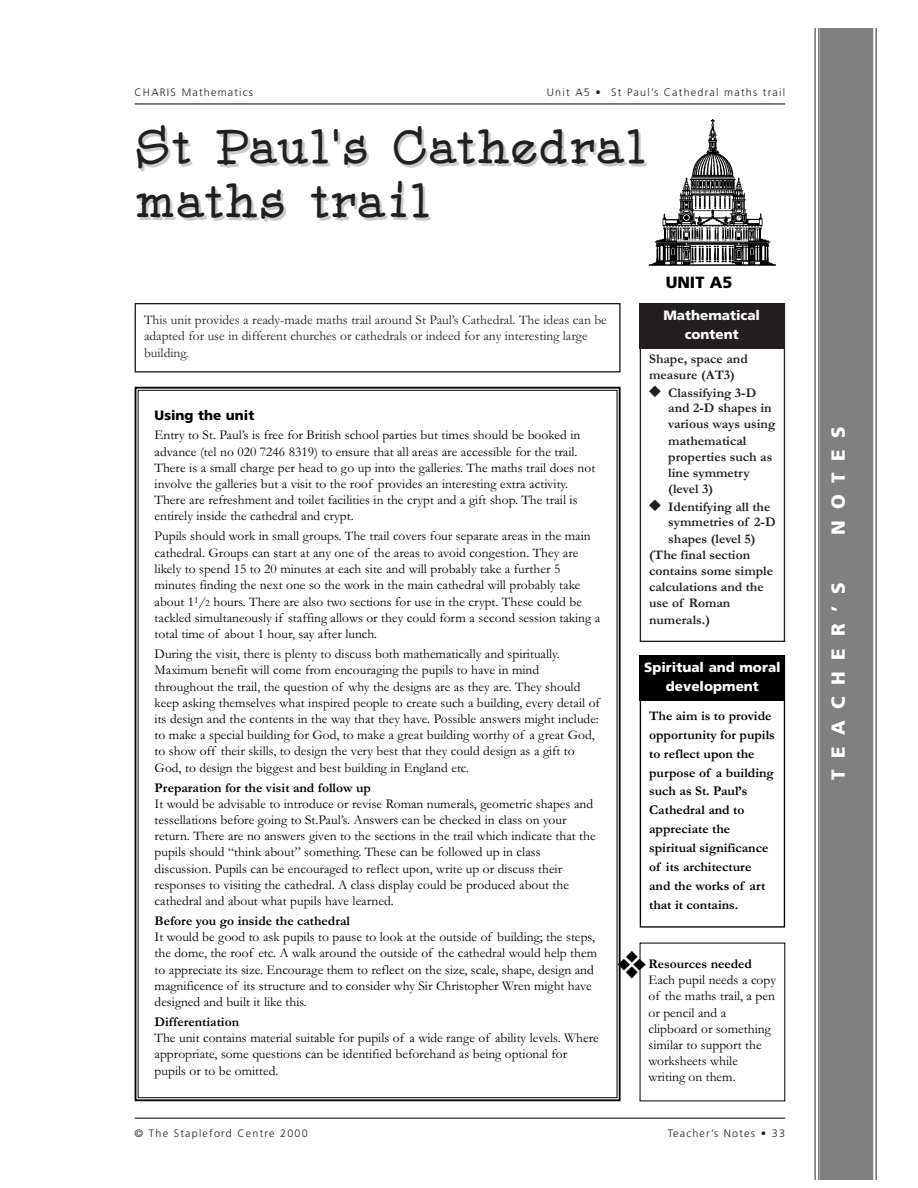
<style>
.page{position:relative;width:918px;height:1188px;background:#fff}
.page>*{position:absolute;margin:0;border:0;box-sizing:border-box;transform-origin:0 0}
.t1{font:48.6px/54px "Gallo Serif";letter-spacing:.04em;color:#231f20}
.t2{font:900 18.9px "Frutiger";letter-spacing:.61em;color:#fff}
.t3{font:900 16.2px "Frutiger";color:#000}
.t4{font:13.5px/16.2px "Garamond";color:#000}
.t5{font:700 13.5px/18.9px "Garamond";color:#000}
.t6{font:700 13.5px/16px "Garamond";color:#231f20}
.t7{font:13.5px/16.2px "Garamond";color:#231f20}
.t8{font:900 13.5px/18.9px "Frutiger";color:#fff;text-align:center}
.t9{font:900 13.5px "Frutiger";color:#000}
.t10{font:300 10.8px "Frutiger";letter-spacing:.11em;color:#231f20}
.s1{font-size:9.45px}
</style>
<div class="page">
<hr style="left:135px;top:104px;width:650px;height:1px;background:#000">
<hr style="left:135px;top:1118px;width:650px;height:1px;background:#000">
<div style="left:135px;top:303px;width:486px;height:70px;border:1px solid #231f20"></div>
<svg style="left:814px;top:28px;width:63px;height:1152px;background:#858585"></svg>
<img style="left:648px;top:119px;width:128px;height:147px">
<div style="left:640px;top:303px;width:145px;height:339px;border:1px solid #231f20"></div>
<div style="left:640px;top:303px;width:144px;height:46px;background:#231f20"></div>
<div style="left:640px;top:657px;width:145px;height:271px;border:1px solid #000"></div>
<div style="left:640px;top:655px;width:145px;height:46px;background:#000"></div>
<div style="left:135px;top:387px;width:486px;height:714px;border:2px solid #000"></div>
<svg style="left:618px;top:951px;width:23px;height:27px"></svg>
<p class="t10" style="left:135px;top:88px;width:120px">CHARIS Mathematics</p>
<p class="t10" style="left:547px;top:88px;width:240px">Unit A5 • St Paul’s Cathedral maths trail</p>
<h1 class="t1" style="left:136px;top:127px;width:512px">St Paul’s Cathedral maths trail</h1>
<p class="t3" style="left:666px;top:276px;width:68px">UNIT A5</p>
<p class="t7" style="left:144px;top:313px;width:464px">This unit provides a ready-made maths trail around St Paul’s Cathedral. The ideas can be adapted for use in different churches or cathedrals or indeed for any interesting large building.</p>
<p class="t9" style="left:155px;top:410px;width:101px">Using the unit</p>
<p class="t4" style="left:155px;top:429px;width:442px">Entry to St. Paul’s is free for British school parties but times should be booked in advance (tel no 020 7246 8319) to ensure that all areas are accessible for the trail.<br>There is a small charge per head to go up into the galleries. The maths trail does not involve the galleries but a visit to the roof provides an interesting extra activity.<br>There are refreshment and toilet facilities in the crypt and a gift shop. The trail is entirely inside the cathedral and crypt.</p>
<p class="t4" style="left:155px;top:529px;width:447px">Pupils should work in small groups. The trail covers four separate areas in the main cathedral. Groups can start at any one of the areas to avoid congestion. They are likely to spend 15 to 20 minutes at each site and will probably take a further 5 minutes finding the next one so the work in the main cathedral will probably take about 1<sup>1</sup>/<span class="s1">2</span> hours. There are also two sections for use in the crypt. These could be tackled simultaneously if staffing allows or they could form a second session taking a total time of about 1 hour, say after lunch.</p>
<p class="t4" style="left:155px;top:647px;width:447px">During the visit, there is plenty to discuss both mathematically and spiritually.<br>Maximum benefit will come from encouraging the pupils to have in mind throughout the trail, the question of why the designs are as they are. They should keep asking themselves what inspired people to create such a building, every detail of its design and the contents in the way that they have. Possible answers might include: to make a special building for God, to make a great building worthy of a great God, to show off their skills, to design the very best that they could design as a gift to God, to design the biggest and best building in England etc.</p>
<p class="t5" style="left:155px;top:779px;width:218px">Preparation for the visit and follow up</p>
<p class="t4" style="left:155px;top:797px;width:443px">It would be advisable to introduce or revise Roman numerals, geometric shapes and tessellations before going to St.Paul’s. Answers can be checked in class on your return. There are no answers given to the sections in the trail which indicate that the pupils should “think about” something. These can be followed up in class discussion. Pupils can be encouraged to reflect upon, write up or discuss their responses to visiting the cathedral. A class display could be produced about the cathedral and about what pupils have learned.</p>
<p class="t5" style="left:155px;top:913px;width:197px">Before you go inside the cathedral</p>
<p class="t4" style="left:155px;top:930px;width:444px">It would be good to ask pupils to pause to look at the outside of building; the steps, the dome, the roof etc. A walk around the outside of the cathedral would help them to appreciate its size. Encourage them to reflect on the size, scale, shape, design and magnificence of its structure and to consider why Sir Christopher Wren might have designed and built it like this.</p>
<p class="t5" style="left:155px;top:1014px;width:86px">Differentiation</p>
<p class="t4" style="left:155px;top:1031px;width:446px">The unit contains material suitable for pupils of a wide range of ability levels. Where appropriate, some questions can be identified beforehand as being optional for pupils or to be omitted.</p>
<p class="t8" style="left:663px;top:307px;width:98px">Mathematical content</p>
<p class="t6" style="left:649px;top:352px;width:100px">Shape, space and measure (AT3)</p>
<p class="t6" style="left:668px;top:386px;width:109px;text-indent:-19px">◆ Classifying 3-D and 2-D shapes in various ways using mathematical properties such as line symmetry (level 3)</p>
<p class="t6" style="left:649px;top:501px;width:123px">◆ Identifying all the</p>
<p class="t6" style="left:668px;top:516px;width:109px">symmetries of 2-D</p>
<p class="t6" style="left:668px;top:532px;width:89px">shapes (level 5)</p>
<p class="t6" style="left:649px;top:548px;width:103px">(The final section</p>
<p class="t6" style="left:649px;top:564px;width:125px">contains some simple</p>
<p class="t6" style="left:649px;top:580px;width:116px">calculations and the</p>
<p class="t6" style="left:649px;top:597px;width:83px">use of Roman</p>
<p class="t6" style="left:649px;top:613px;width:63px">numerals.)</p>
<p class="t8" style="left:644px;top:659px;width:138px">Spiritual and moral development</p>
<p class="t5" style="left:649px;top:708px;width:127px">The aim is to provide opportunity for pupils to reflect upon the purpose of a building such as St. Paul’s<br>Cathedral and to appreciate the spiritual significance of its architecture and the works of art that it contains.</p>
<p class="t5" style="left:648px;top:956px;width:105px">Resources needed</p>
<p class="t4" style="left:648px;top:973px;width:129px">Each pupil needs a copy of the maths trail, a pen or pencil and a clipboard or something similar to support the worksheets while writing on them.</p>
<p class="t10" style="left:135px;top:1129px;width:175px">© The Stapleford Centre 2000</p>
<p class="t10" style="left:668px;top:1129px;width:119px">Teacher’s Notes • 33</p>
<h2 class="t2" style="left:831px;top:535px;width:111px;rotate:-90deg">NOTES</h2>
<h2 class="t2" style="left:831px;top:780px;width:199px;rotate:-90deg">TEACHER’S</h2>
</div>
